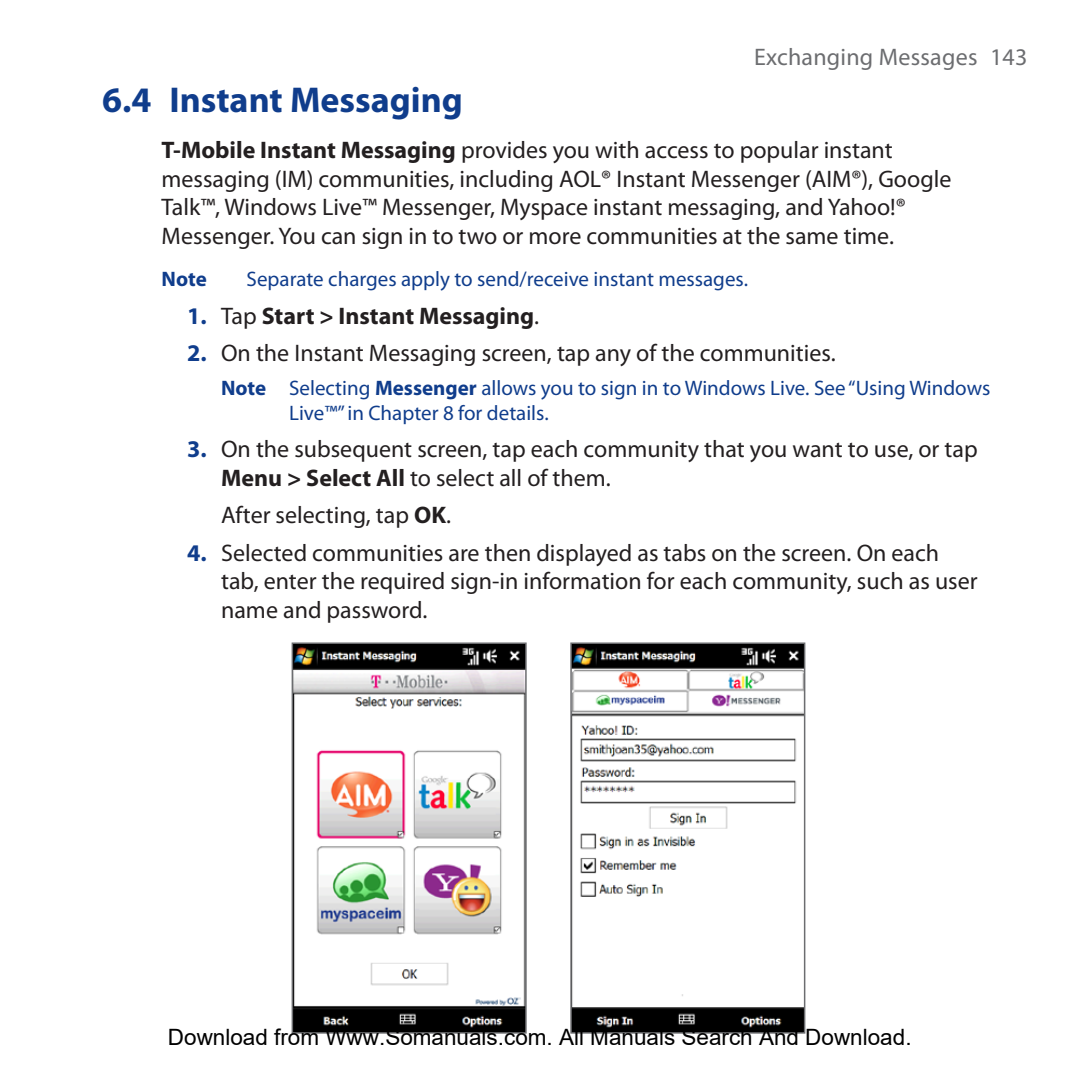
<style>
.page{position:relative;width:1080px;height:1080px;background:#fff}
.page>*{position:absolute;margin:0;border:0;box-sizing:border-box;transform-origin:0 0}
.idHeading2{font:700 36px "Myriad Pro";color:#103d8c}
.idSteps{font:24px/28.8px "Myriad Pro";color:#231f20}
.idBodytext{font:24px/28.8px "Myriad Pro";color:#231f20}
.idSteps-2{font:700 24px "Myriad Pro";color:#231f20}
.t1{font:24px "Myriad Pro";letter-spacing:.01em;color:#6c6d70}
.idSteps_desc{font:24px "Myriad Pro";color:#231f20}
.t2{font:22.5px "Arial";color:#000}
.idNote2{font:21px/25.2px "Myriad Pro";color:#103d8c}
.idNote{font:21px "Myriad Pro";color:#103d8c}
.idNote-2{font:700 21px "Myriad Pro";color:#103d8c}
.s1{font-weight:700}
.s2{color:#103d8c}
.s3{font-weight:400}
.s4{font-weight:700;color:#103d8c}
</style>
<div class="page">
<img style="left:295px;top:645px;width:229px;height:386px">
<div style="left:292px;top:642px;width:235px;height:392px;border:2px solid #6c6d70"></div>
<img style="left:573px;top:645px;width:229px;height:386px">
<div style="left:570px;top:642px;width:235px;height:392px;border:2px solid #6c6d70"></div>
<p class="t1" style="left:754px;top:42px;width:272px">Exchanging Messages 143</p>
<p class="idHeading2" style="left:102px;top:76px;width:362px">6.4 Instant Messaging</p>
<p class="idBodytext" style="left:162px;top:135px;width:791px"><span class="s1">T-Mobile Instant Messaging</span> provides you with access to popular instant messaging (IM) communities, including AOL® Instant Messenger (AIM®), Google Talk™, Windows Live™ Messenger, Myspace instant messaging, and Yahoo!® Messenger. You can sign in to two or more communities at the same time.</p>
<p class="idNote-2" style="left:162px;top:266px;width:47px">Note</p>
<p class="idNote" style="left:247px;top:266px;width:503px">Separate charges apply to send/receive instant messages.</p>
<p class="idSteps-2" style="left:187px;top:300px;width:354px"><span class="s2">1.</span> <span class="s3">Tap</span> Start &gt; Instant Messaging<span class="s3">.</span></p>
<p class="idSteps" style="left:187px;top:338px;width:650px"><span class="s4">2.</span> On the Instant Messaging screen, tap any of the communities.</p>
<p class="idNote2" style="left:289px;top:375px;width:703px;text-indent:-68px"><span class="s1">Note</span> Selecting <span class="s1">Messenger</span> allows you to sign in to Windows Live. See “Using Windows<br>Live™” in Chapter 8 for details.</p>
<p class="idSteps" style="left:221px;top:434px;width:758px;text-indent:-34px"><span class="s4">3.</span> On the subsequent screen, tap each community that you want to use, or tap<br><span class="s1">Menu &gt; Select All</span> to select all of them.</p>
<p class="idSteps_desc" style="left:221px;top:501px;width:231px">After selecting, tap <span class="s1">OK</span>.</p>
<p class="idSteps" style="left:221px;top:538px;width:758px;text-indent:-34px"><span class="s4">4.</span> Selected communities are then displayed as tabs on the screen. On each tab, enter the required sign-in information for each community, such as user name and password.</p>
<p class="t2" style="left:168px;top:1025px;width:745px">Download from Www.Somanuals.com. All Manuals Search And Download.</p>
</div>
